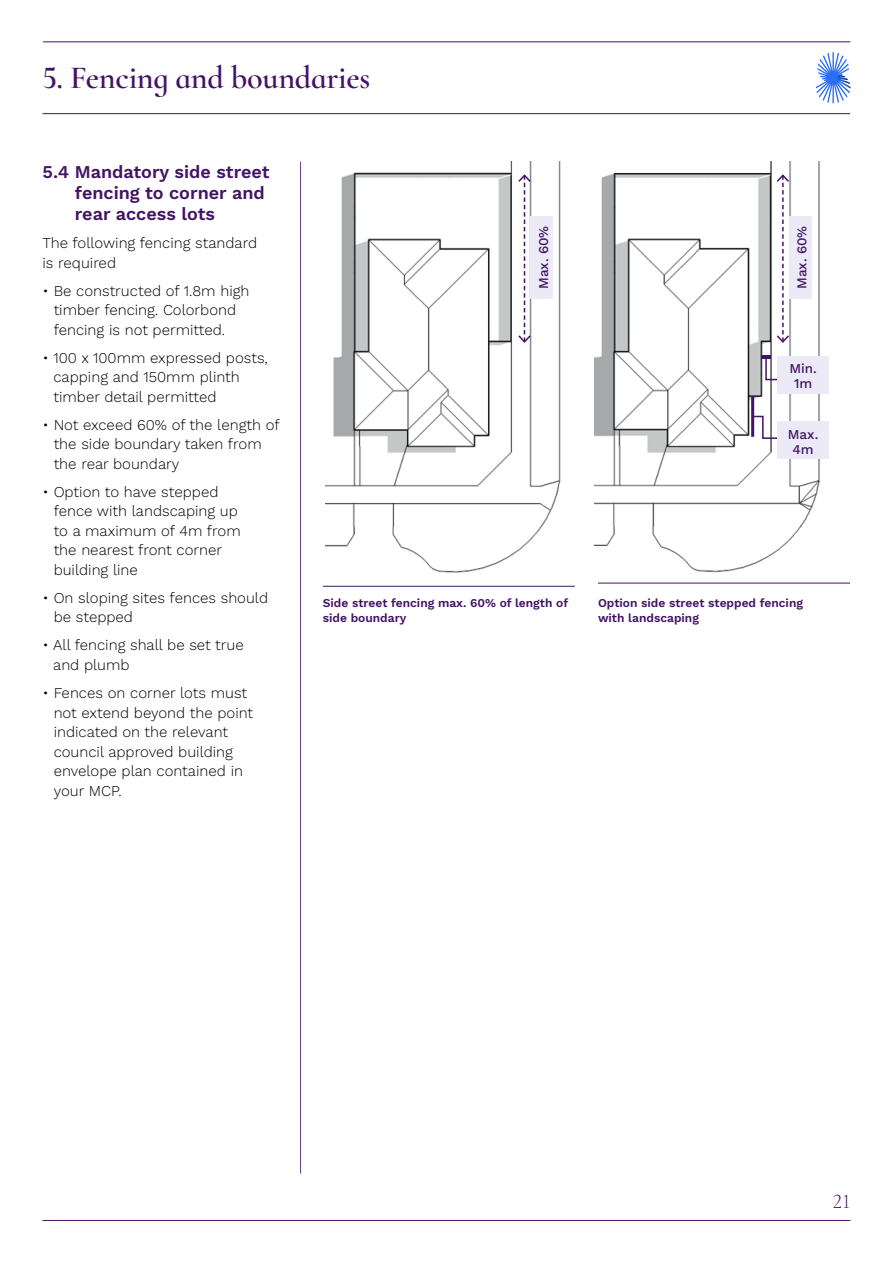
<style>
.page{position:relative;width:893px;height:1263px;background:#fff}
.page>*{position:absolute;margin:0;border:0;box-sizing:border-box;transform-origin:0 0}
.t1{font:600 32.25px "Cormorant Infant";letter-spacing:-.01em;color:#431465}
.t2{font:300 21px "Cormorant Infant";color:#431465}
.t3{font:600 18px/21px "Work Sans";color:#431465}
.t4{font:300 15px/19.5px "Work Sans";color:#000}
.t5{font:500 13.5px/15px "Work Sans";color:#431465;text-align:center}
.t6{font:600 12px/14.4px "Work Sans";color:#431465}
</style>
<div class="page">
<hr style="left:43px;top:1220px;width:807px;height:1px;background:#431465">
<hr style="left:300px;top:162px;width:1px;height:1011px;background:#694384">
<hr style="left:43px;top:42px;width:807px;height:1px;background:#431465">
<hr style="left:43px;top:113px;width:807px;height:1px;background:#431465">
<svg style="left:816px;top:52px;width:34px;height:51px"></svg>
<img style="left:594px;top:162px;width:235px;height:411px">
<img style="left:325px;top:162px;width:236px;height:411px">
<svg style="left:775px;top:173px;width:16px;height:171px"></svg>
<svg style="left:517px;top:173px;width:15px;height:171px"></svg>
<svg style="left:751px;top:397px;width:28px;height:43px"></svg>
<svg style="left:761px;top:355px;width:18px;height:26px"></svg>
<hr style="left:323px;top:586px;width:252px;height:1px;background:#431465">
<hr style="left:598px;top:583px;width:252px;height:1px;background:#431465">
<div style="left:530px;top:216px;width:23px;height:83px;background:#eceaf7"></div>
<div style="left:789px;top:216px;width:22px;height:83px;background:#eceaf7"></div>
<div style="left:777px;top:356px;width:52px;height:37px;background:#eceaf7"></div>
<div style="left:777px;top:421px;width:52px;height:37px;background:#eceaf7"></div>
<h1 class="t1" style="left:43px;top:58px;width:329px">5. Fencing and boundaries</h1>
<p class="t3" style="left:75px;top:161px;width:196px;text-indent:-32px">5.4 Mandatory side street fencing to corner and rear access lots</p>
<p class="t4" style="left:43px;top:233px;width:216px">The following fencing standard is required</p>
<p class="t4" style="left:54px;top:280px;width:197px;text-indent:-11px">• Be constructed of 1.8m high timber fencing. Colorbond fencing is not permitted.</p>
<p class="t4" style="left:53px;top:347px;width:216px;text-indent:-11px">• 100 x 100mm expressed posts, capping and 150mm plinth timber detail permitted</p>
<p class="t4" style="left:54px;top:414px;width:228px;text-indent:-11px">• Not exceed 60% of the length of the side boundary taken from the rear boundary</p>
<p class="t4" style="left:54px;top:481px;width:189px;text-indent:-11px">• Option to have stepped fence with landscaping up to a maximum of 4m from the nearest front corner building line</p>
<p class="t4" style="left:54px;top:587px;width:216px;text-indent:-11px">• On sloping sites fences should be stepped</p>
<p class="t4" style="left:53px;top:635px;width:192px;text-indent:-11px">• All fencing shall be set true and plumb</p>
<p class="t4" style="left:54px;top:682px;width:201px;text-indent:-11px">• Fences on corner lots must not extend beyond the point indicated on the relevant council approved building envelope plan contained in your MCP.</p>
<p class="t5" style="left:535px;top:289px;width:65px;rotate:-90deg">Max. 60%</p>
<p class="t5" style="left:794px;top:289px;width:65px;rotate:-90deg">Max. 60%</p>
<p class="t5" style="left:789px;top:361px;width:29px">Min.<br>1m</p>
<p class="t5" style="left:788px;top:426px;width:32px">Max.<br>4m</p>
<p class="t6" style="left:323px;top:595px;width:247px">Side street fencing max. 60% of length of side boundary</p>
<p class="t6" style="left:598px;top:595px;width:206px">Option side street stepped fencing with landscaping</p>
<h2 class="t2" style="left:833px;top:1188px;width:19px">21</h2>
</div>
